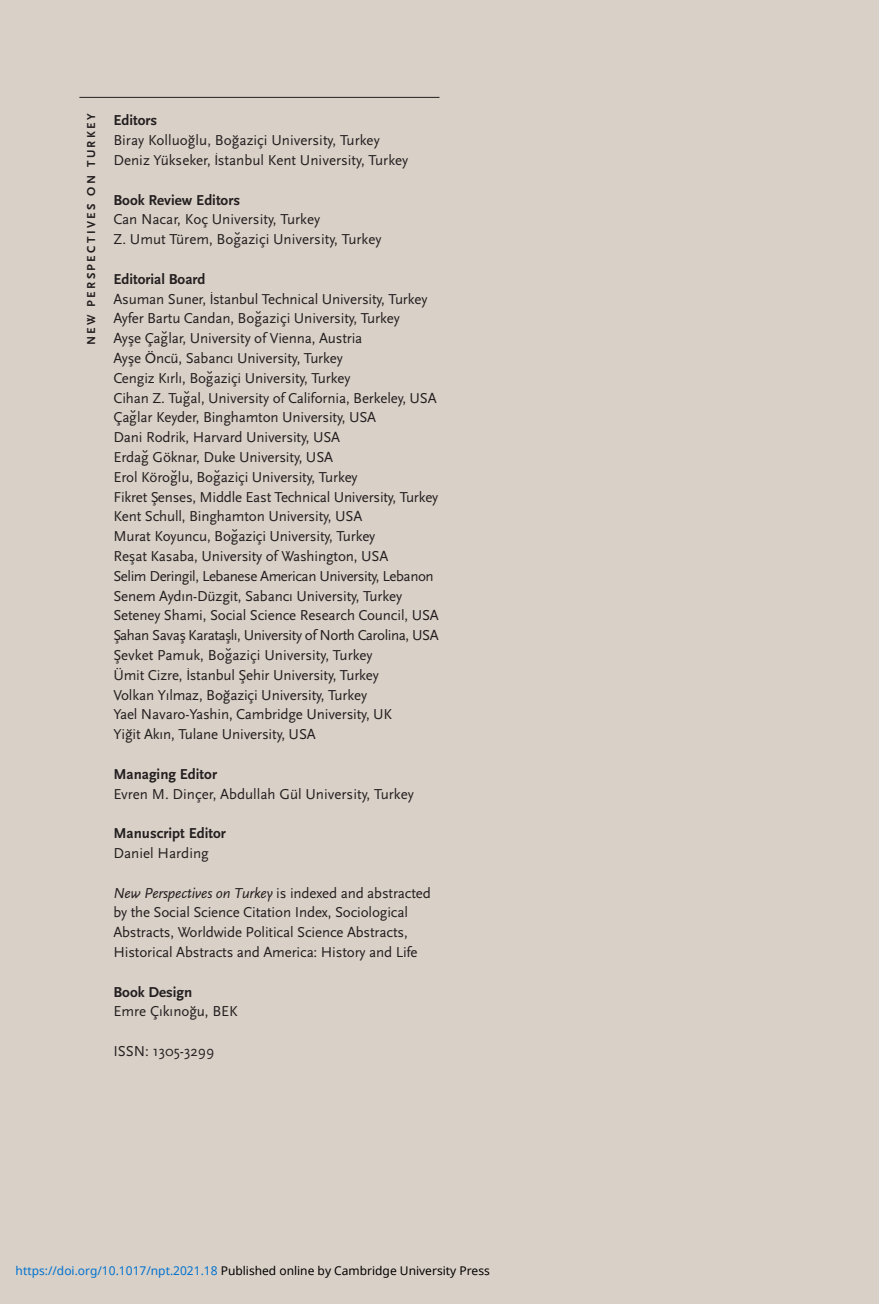
<style>
.page{position:relative;width:879px;height:1304px;background:#d9d0c7}
.page>*{position:absolute;margin:0;border:0;box-sizing:border-box;transform-origin:0 0}
.t1{font:15px/19.8px "Scala Sans";letter-spacing:-.01em;color:#231f20}
.t2{font:700 15px "Scala Sans";color:#231f20}
.t3{font:12px "Noto Sans";color:#000}
.t4{font:700 12px "Scala Sans";letter-spacing:.2em;color:#231f20}
.t5{font:10px "Scala Sans";color:#231f20}
.s1{font-style:italic}
.s2{color:#0172cf}
</style>
<div class="page">
<hr style="left:79px;top:97px;width:360px;height:1px;background:#231f20">
<p class="t4" style="left:85px;top:345px;width:233px;rotate:-90deg">NEW PERSPECTIVES ON TURKEY</p>
<p class="t2" style="left:113px;top:112px;width:45px">Editors</p>
<p class="t1" style="left:113px;top:131px;width:296px">Biray Kolluog˘lu, Bog˘aziçi University, Turkey<br>Deniz Yükseker, Istanbul Kent University, Turkey</p>
<p class="t5" style="left:215px;top:145px;width:4px">.</p>
<p class="t2" style="left:113px;top:192px;width:128px">Book Review Editors</p>
<p class="t1" style="left:113px;top:210px;width:269px">Can Nacar, Koç University, Turkey<br>Z. Umut Türem, Bog˘aziçi University, Turkey</p>
<p class="t2" style="left:113px;top:271px;width:94px">Editorial Board</p>
<p class="t1" style="left:113px;top:289px;width:315px">Asuman Suner, Istanbul Technical University, Turkey</p>
<p class="t5" style="left:211px;top:284px;width:4px">.</p>
<p class="t1" style="left:113px;top:309px;width:327px">Ayfer Bartu Candan, Bog˘aziçi University, Turkey<br>Ays¸e Çag˘lar, University of Vienna, Austria<br>Ays¸e Öncü, Sabancı University, Turkey<br>Cengiz Kırlı, Bog˘aziçi University, Turkey<br>Cihan Z. Tug˘al, University of California, Berkeley, USA Çag˘lar Keyder, Binghamton University, USA<br>Dani Rodrik, Harvard University, USA<br>Erdag˘ Göknar, Duke University, USA<br>Erol Körog˘lu, Bog˘aziçi University, Turkey<br>Fikret S¸enses, Middle East Technical University, Turkey Kent Schull, Binghamton University, USA<br>Murat Koyuncu, Bog˘aziçi University, Turkey<br>Res¸at Kasaba, University of Washington, USA<br>Selim Deringil, Lebanese American University, Lebanon Senem Aydın-Düzgit, Sabancı University, Turkey Seteney Shami, Social Science Research Council, USA S¸ahan Savas¸ Karatas¸lı, University of North Carolina, USA S¸evket Pamuk, Bog˘aziçi University, Turkey<br>Ümit Cizre, Istanbul S¸ehir University, Turkey</p>
<p class="t5" style="left:187px;top:660px;width:4px">.</p>
<p class="t1" style="left:113px;top:685px;width:280px">Volkan Yılmaz, Bog˘aziçi University, Turkey<br>Yael Navaro-Yashin, Cambridge University, UK<br>Yig˘it Akın, Tulane University, USA</p>
<p class="t2" style="left:113px;top:766px;width:105px">Managing Editor</p>
<p class="t1" style="left:113px;top:784px;width:302px">Evren M. Dinçer, Abdullah Gül University, Turkey</p>
<p class="t2" style="left:113px;top:825px;width:114px">Manuscript Editor</p>
<p class="t1" style="left:113px;top:844px;width:97px">Daniel Harding</p>
<p class="t1" style="left:113px;top:883px;width:319px"><span class="s1">New Perspectives on Turkey</span> is indexed and abstracted by the Social Science Citation Index, Sociological Abstracts, Worldwide Political Science Abstracts, Historical Abstracts and America: History and Life</p>
<p class="t2" style="left:113px;top:984px;width:80px">Book Design</p>
<p class="t1" style="left:113px;top:1002px;width:126px">Emre Çıkınog˘u, BEK</p>
<p class="t1" style="left:113px;top:1042px;width:102px">ISSN: 1305-3299</p>
<p class="t3" style="left:16px;top:1263px;width:476px"><span class="s2">https://doi.org/10.1017/npt.2021.18</span> Published online by Cambridge University Press</p>
</div>
